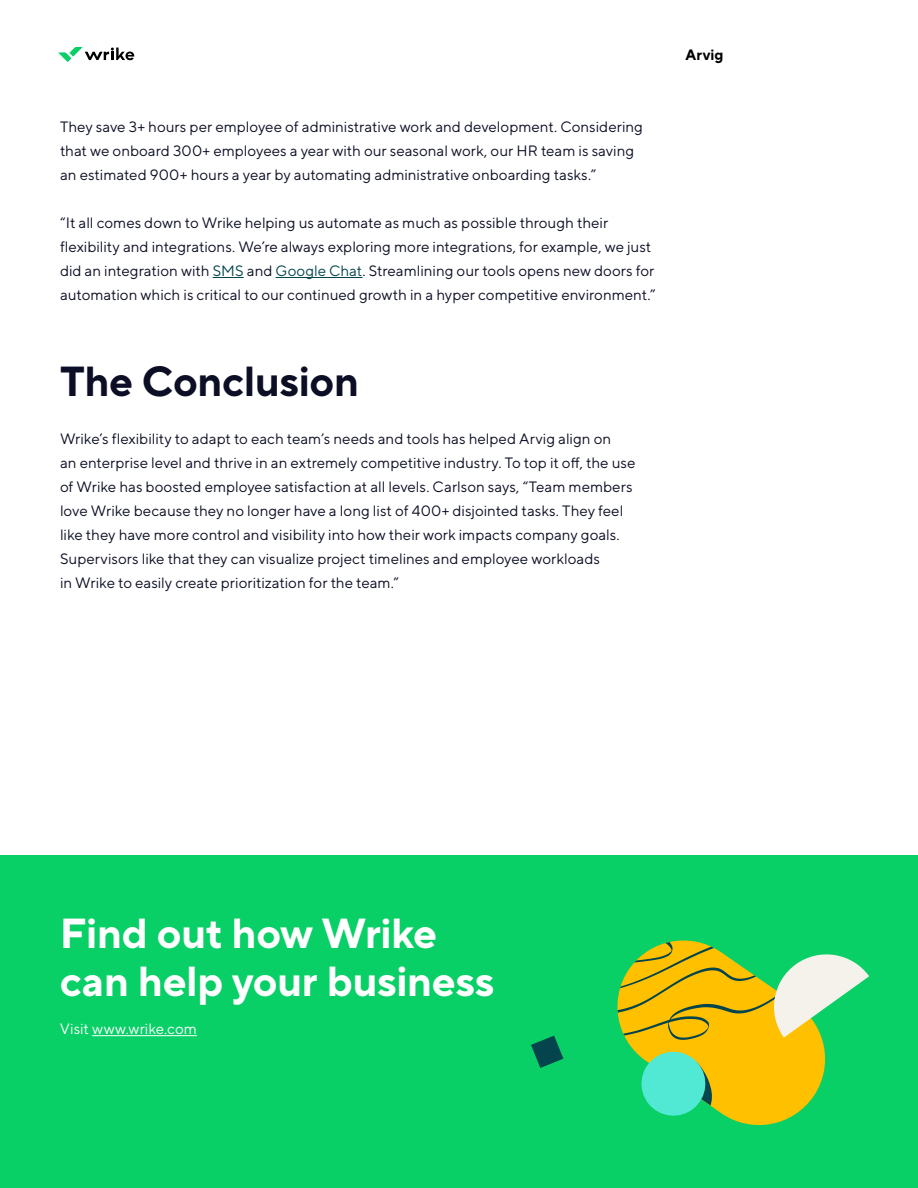
<style>
.page{position:relative;width:918px;height:1188px;background:#fff}
.page>*{position:absolute;margin:0;border:0;box-sizing:border-box;transform-origin:0 0}
.t1{font:700 42px/48px "TT Norms Pro";letter-spacing:-.01em;color:#fff}
.t2{font:700 42px "TT Norms Pro";letter-spacing:-.01em;color:#0b0e24}
.t3{font:15px/24px "TT Norms Pro";color:#0b0e24}
.t4{font:15px "TT Norms Pro";letter-spacing:.005em;color:#fff}
.t5{font:700 15px "TT Norms Pro";letter-spacing:.015em;color:#000}
.s1{color:#04454d}
</style>
<div class="page">
<svg style="left:58px;top:47px;width:76px;height:15px"></svg>
<hr style="left:213px;top:277px;width:31px;height:1px;background:#04454d">
<hr style="left:276px;top:277px;width:87px;height:1px;background:#04454d">
<div style="left:0;top:856px;width:918px;height:332px;background:#08cf66"></div>
<hr style="left:92px;top:1035px;width:105px;height:1px;background:#fff">
<svg style="left:734px;top:1120px;width:50px;height:5px"></svg>
<svg style="left:531px;top:1036px;width:32px;height:32px"></svg>
<svg style="left:617px;top:940px;width:252px;height:180px"></svg>
<p class="t3" style="left:60px;top:114px;width:584px">They save 3+ hours per employee of administrative work and development. Considering that we onboard 300+ employees a year with our seasonal work, our HR team is saving an estimated 900+ hours a year by automating administrative onboarding tasks.”</p>
<p class="t3" style="left:60px;top:210px;width:597px">“It all comes down to Wrike helping us automate as much as possible through their flexibility and integrations. We’re always exploring more integrations, for example, we just did an integration with <span class="s1">SMS</span> and <span class="s1">Google Chat</span>. Streamlining our tools opens new doors for automation which is critical to our continued growth in a hyper competitive environment.”</p>
<h1 class="t2" style="left:60px;top:350px;width:301px">The Conclusion</h1>
<p class="t3" style="left:60px;top:426px;width:577px">Wrike’s flexibility to adapt to each team’s needs and tools has helped Arvig align on<br>an enterprise level and thrive in an extremely competitive industry. To top it off, the use of Wrike has boosted employee satisfaction at all levels. Carlson says, “Team members love Wrike because they no longer have a long list of 400+ disjointed tasks. They feel like they have more control and visibility into how their work impacts company goals.<br>Supervisors like that they can visualize project timelines and employee workloads<br>in Wrike to easily create prioritization for the team.”</p>
<p class="t5" style="left:686px;top:43px;width:40px">Arvig</p>
<h1 class="t1" style="left:60px;top:906px;width:436px">Find out how Wrike can help your business</h1>
<p class="t4" style="left:60px;top:1018px;width:138px">Visit www.wrike.com</p>
</div>
